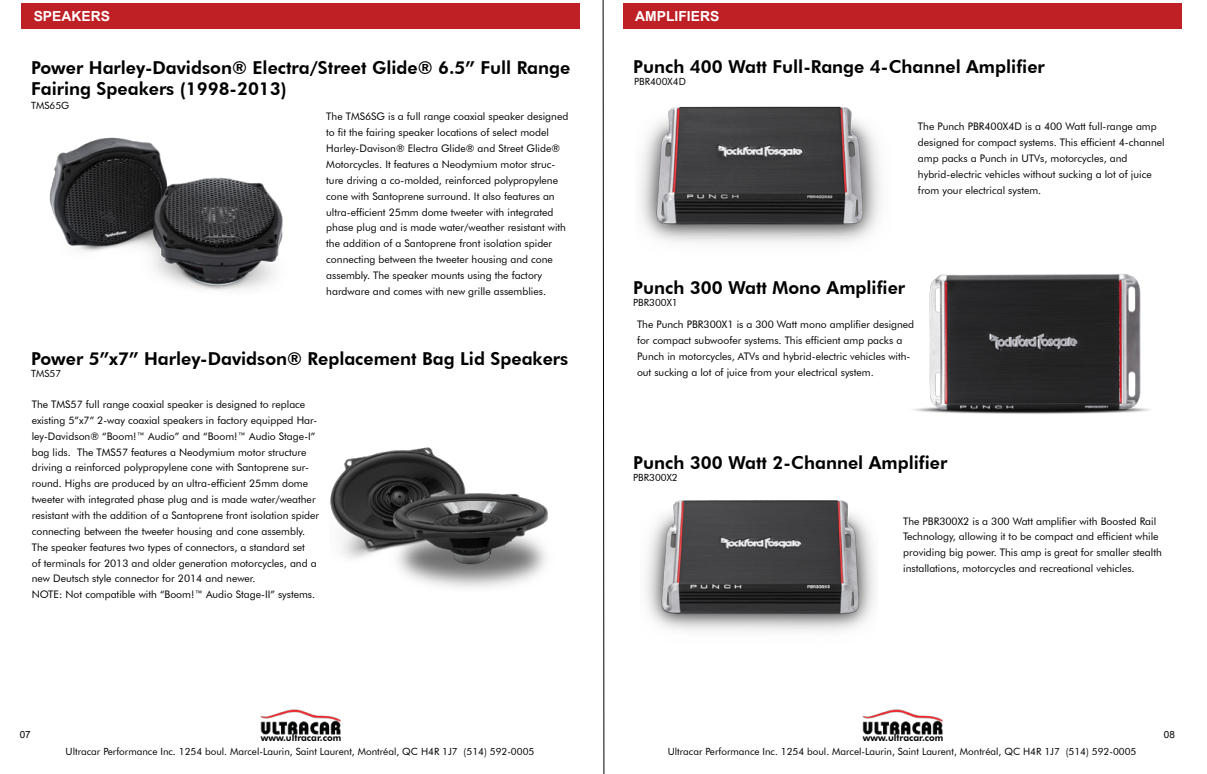
<style>
.page{position:relative;width:1207px;height:774px;background:#fff}
.page>*{position:absolute;margin:0;border:0;box-sizing:border-box;transform-origin:0 0}
.t1{font:800 17.8px/21.4px "Futura BT";color:#000101}
.t2{font:700 13.9px "Arial";color:#fff}
.t3{font:10.4px/15.9px "Futura BT";color:#000101}
.t4{font:9.9px "Futura BT";color:#000101}
.t5{font:9.9px "Arial";color:#000}
.t6{font:9.9px "Arial";color:#000}
.t7{font:800 9.4px "Futura BT";color:#000101}
</style>
<div class="page">
<img style="left:640px;top:106px;width:241px;height:136px">
<div style="left:623px;top:3px;width:558px;height:26px;background:#bf2026"></div>
<img style="left:862px;top:710px;width:81px;height:25px">
<img style="left:913px;top:274px;width:237px;height:140px">
<img style="left:646px;top:500px;width:229px;height:131px">
<img style="left:49px;top:137px;width:234px;height:153px">
<div style="left:21px;top:3px;width:558px;height:26px;background:#bf2026"></div>
<img style="left:260px;top:710px;width:81px;height:25px">
<img style="left:330px;top:447px;width:218px;height:141px">
<svg style="left:602px;top:0;width:2px;height:774px"></svg>
<h2 class="t2" style="left:34px;top:6px;width:78px">SPEAKERS</h2>
<h1 class="t1" style="left:31px;top:57px;width:541px">Power Harley-Davidson® Electra/Street Glide® 6.5” Full Range<br>Fairing Speakers (1998-2013)</h1>
<p class="t4" style="left:31px;top:99px;width:40px">TMS65G</p>
<p class="t3" style="left:326px;top:109px;width:243px">The TMS6SG is a full range coaxial speaker designed to fit the fairing speaker locations of select model Harley-Davison® Electra Glide® and Street Glide® Motorcycles. It features a Neodymium motor struc&shy;ture driving a co-molded, reinforced polypropylene cone with Santoprene surround. It also features an ultra-efficient 25mm dome tweeter with integrated phase plug and is made water/weather resistant with the addition of a Santoprene front isolation spider connecting between the tweeter housing and cone assembly. The speaker mounts using the factory hardware and comes with new grille assemblies.</p>
<h1 class="t1" style="left:31px;top:348px;width:539px">Power 5”x7” Harley-Davidson® Replacement Bag Lid Speakers</h1>
<p class="t4" style="left:31px;top:367px;width:32px">TMS57</p>
<p class="t3" style="left:32px;top:396px;width:289px">The TMS57 full range coaxial speaker is designed to replace existing 5”x7” 2-way coaxial speakers in factory equipped Har&shy;ley-Davidson® “Boom!™ Audio” and “Boom!™ Audio Stage-I” bag lids. The TMS57 features a Neodymium motor structure driving a reinforced polypropylene cone with Santoprene sur&shy;round. Highs are produced by an ultra-efficient 25mm dome tweeter with integrated phase plug and is made water/weather resistant with the addition of a Santoprene front isolation spider connecting between the tweeter housing and cone assembly.<br>The speaker features two types of connectors, a standard set<br>of terminals for 2013 and older generation motorcycles, and a new Deutsch style connector for 2014 and newer.<br>NOTE: Not compatible with “Boom!™ Audio Stage-II” systems.</p>
<p class="t6" style="left:20px;top:728px;width:13px">07</p>
<p class="t7" style="left:261px;top:732px;width:82px">www.ultracar.com</p>
<p class="t4" style="left:66px;top:745px;width:470px">Ultracar Performance Inc. 1254 boul. Marcel-Laurin, Saint Laurent, Montréal, QC H4R 1J7 (514) 592-0005</p>
<h2 class="t2" style="left:635px;top:6px;width:86px">AMPLIFIERS</h2>
<h1 class="t1" style="left:633px;top:56px;width:413px">Punch 400 Watt Full-Range 4-Channel Amplifier</h1>
<p class="t4" style="left:634px;top:75px;width:53px">PBR400X4D</p>
<p class="t3" style="left:918px;top:119px;width:248px">The Punch PBR400X4D is a 400 Watt full-range amp designed for compact systems. This efficient 4-channel amp packs a Punch in UTVs, motorcycles, and hybrid-electric vehicles without sucking a lot of juice from your electrical system.</p>
<h1 class="t1" style="left:633px;top:276px;width:273px">Punch 300 Watt Mono Amplifier</h1>
<p class="t4" style="left:633px;top:296px;width:46px">PBR300X1</p>
<p class="t3" style="left:637px;top:316px;width:279px">The Punch PBR300X1 is a 300 Watt mono amplifier designed for compact subwoofer systems. This efficient amp packs a Punch in motorcycles, ATVs and hybrid-electric vehicles with&shy;out sucking a lot of juice from your electrical system.</p>
<h1 class="t1" style="left:633px;top:452px;width:316px">Punch 300 Watt 2-Channel Amplifier</h1>
<p class="t4" style="left:633px;top:471px;width:46px">PBR300X2</p>
<p class="t3" style="left:903px;top:513px;width:260px">The PBR300X2 is a 300 Watt amplifier with Boosted Rail Technology, allowing it to be compact and efficient while providing big power. This amp is great for smaller stealth installations, motorcycles and recreational vehicles.</p>
<p class="t7" style="left:863px;top:732px;width:82px">www.ultracar.com</p>
<p class="t5" style="left:1164px;top:728px;width:13px">08</p>
<p class="t4" style="left:668px;top:745px;width:470px">Ultracar Performance Inc. 1254 boul. Marcel-Laurin, Saint Laurent, Montréal, QC H4R 1J7 (514) 592-0005</p>
</div>
